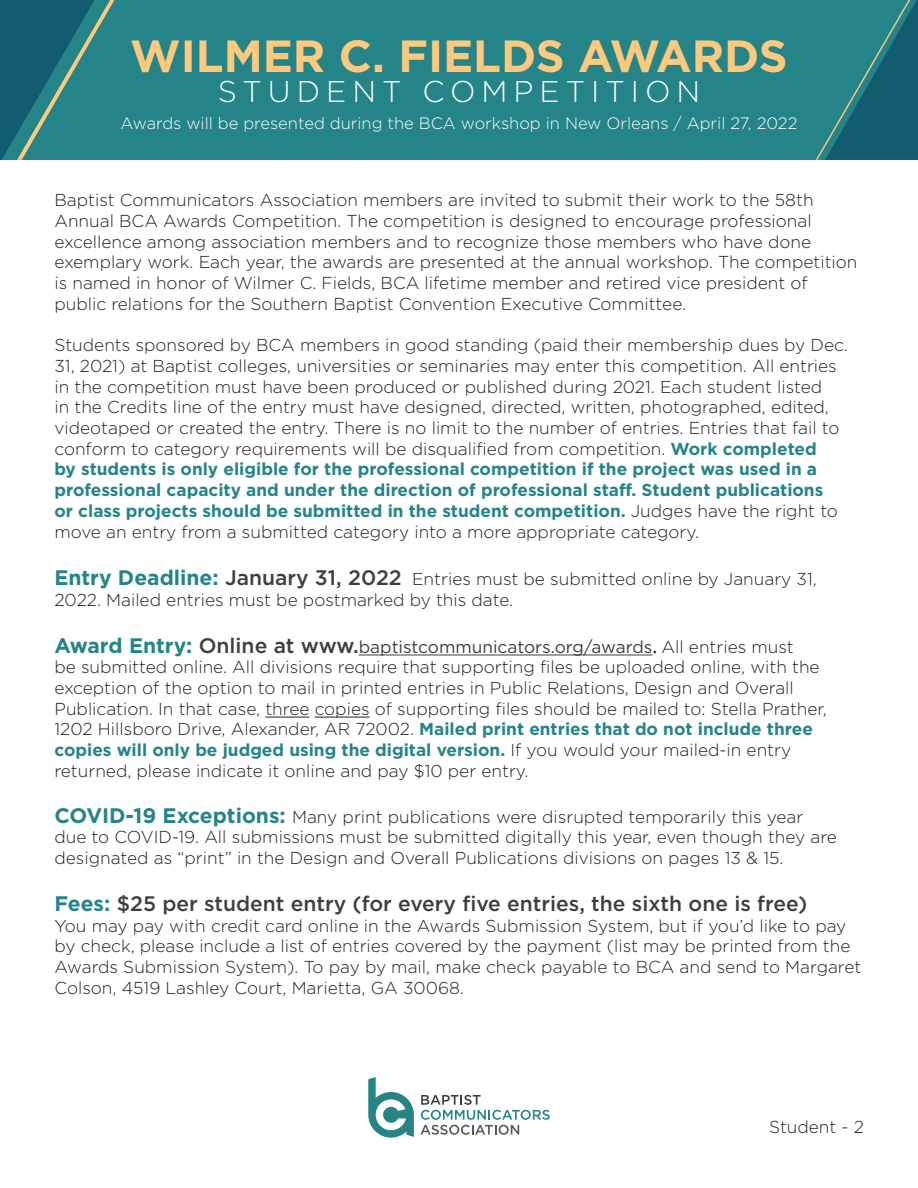
<style>
.page{position:relative;width:918px;height:1188px;background:#fff}
.page>*{position:absolute;margin:0;border:0;box-sizing:border-box;transform-origin:0 0}
.t1{font:700 45px "Gotham";color:#fdc97f}
.t2{font:300 30px "Gotham";letter-spacing:.2em;color:#fff}
.t3{font:500 21px "Gotham HTF";color:#3e3e3f}
.t4{font:300 17.25px/20.7px "Gotham";color:#231f20}
.t5{font:300 16.5px "Gotham";color:#fff}
.s1{font-weight:700;color:#258488}
.s2{font-weight:700;font-size:21px;color:#258488}
.s3{font-family:"Gotham HTF";font-weight:500;font-size:21px;color:#3e3e3f}
.s4{font-family:"Gotham HTF";font-weight:400;color:#3e3e3f}
.s5{font-family:"Georgia";font-weight:400;font-size:18px}
.s6{font-family:"Gotham";font-weight:700;color:#258488}
</style>
<div class="page">
<div style="left:0;top:0;width:918px;height:160px;background:#258488"></div>
<svg style="left:0;top:0;width:115px;height:160px"></svg>
<hr style="left:359px;top:655px;width:293px;height:1px;background:#3e3e3f">
<hr style="left:265px;top:717px;width:45px;height:1px;background:#231f20">
<hr style="left:315px;top:717px;width:55px;height:1px;background:#231f20">
<svg style="left:420px;top:1095px;width:130px;height:40px"></svg>
<svg style="left:368px;top:1077px;width:46px;height:61px"></svg>
<svg style="left:815px;top:0;width:103px;height:160px"></svg>
<p class="t1" style="left:130px;top:30px;width:659px">WILMER C. FIELDS AWARDS</p>
<p class="t2" style="left:218px;top:75px;width:484px">STUDENT COMPETITION</p>
<p class="t5" style="left:121px;top:114px;width:678px">Awards will be presented during the BCA workshop in New Orleans / April 27, 2022</p>
<p class="t4" style="left:54px;top:190px;width:805px">Baptist Communicators Association members are invited to submit their work to the 58th Annual BCA Awards Competition. The competition is designed to encourage professional excellence among association members and to recognize those members who have done exemplary work. Each year, the awards are presented at the annual workshop. The competition is named in honor of Wilmer C. Fields, BCA lifetime member and retired vice president of public relations for the Southern Baptist Convention Executive Committee.</p>
<p class="t4" style="left:54px;top:334px;width:795px">Students sponsored by BCA members in good standing (paid their membership dues by Dec.<br>31, 2021) at Baptist colleges, universities or seminaries may enter this competition. All entries in the competition must have been produced or published during 2021. Each student listed<br>in the Credits line of the entry must have designed, directed, written, photographed, edited, videotaped or created the entry. There is no limit to the number of entries. Entries that fail to conform to category requirements will be disqualified from competition. <span class="s1">Work completed<br>by students is only eligible for the professional competition if the project was used in a professional capacity and under the direction of professional staff. Student publications<br>or class projects should be submitted in the student competition.</span> Judges have the right to move an entry from a submitted category into a more appropriate category.</p>
<p class="t4" style="left:54px;top:569px;width:764px"><span class="s2">Entry Deadline:</span> <span class="s3">January 31, 2022</span> Entries must be submitted online by January 31,<br>2022. Mailed entries must be postmarked by this date.</p>
<p class="t4" style="left:54px;top:636px;width:774px"><span class="s2">Award Entry:</span> <span class="s3">Online at www.</span><span class="s4">baptistcommunicators.org/awards</span><span class="s5">.</span> All entries must<br>be submitted online. All divisions require that supporting files be uploaded online, with the exception of the option to mail in printed entries in Public Relations, Design and Overall Publication. In that case, three copies of supporting files should be mailed to: Stella Prather, 1202 Hillsboro Drive, Alexander, AR 72002. <span class="s1">Mailed print entries that do not include three copies will only be judged using the digital version.</span> If you would your mailed-in entry returned, please indicate it online and pay $10 per entry.</p>
<p class="t4" style="left:54px;top:806px;width:784px"><span class="s2">COVID-19 Exceptions:</span> Many print publications were disrupted temporarily this year due to COVID-19. All submissions must be submitted digitally this year, even though they are designated as “print” in the Design and Overall Publications divisions on pages 13 &amp; 15.</p>
<p class="t3" style="left:54px;top:892px;width:754px"><span class="s6">Fees:</span> $25 per student entry (for every five entries, the sixth one is free)</p>
<p class="t4" style="left:54px;top:915px;width:808px">You may pay with credit card online in the Awards Submission System, but if you’d like to pay by check, please include a list of entries covered by the payment (list may be printed from the Awards Submission System). To pay by mail, make check payable to BCA and send to Margaret Colson, 4519 Lashley Court, Marietta, GA 30068.</p>
<p class="t4" style="left:769px;top:1116px;width:96px">Student - 2</p>
</div>
